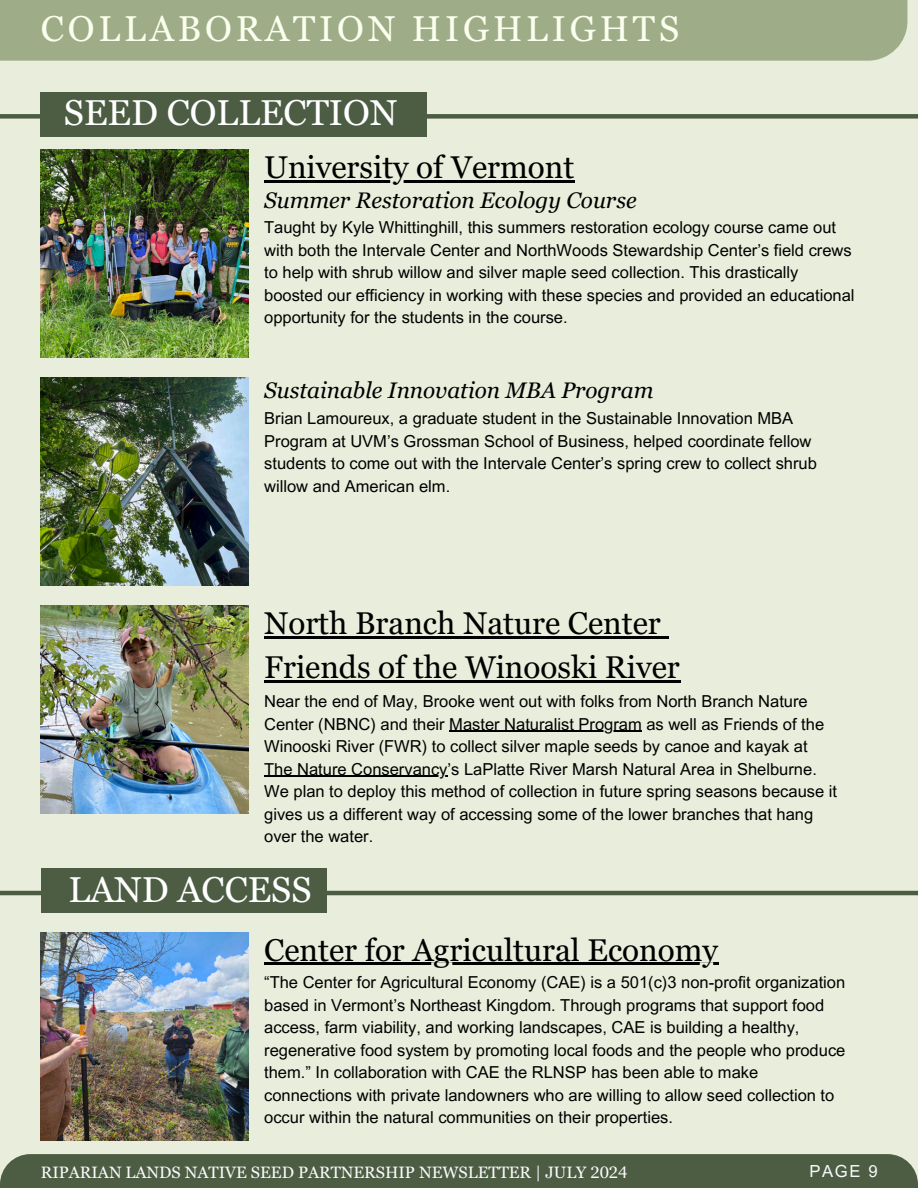
<style>
.page{position:relative;width:918px;height:1188px;background:#e9eddb}
.page>*{position:absolute;margin:0;border:0;box-sizing:border-box;transform-origin:0 0}
.t1{font:36px "Georgia Pro";color:#fff}
.t2{font:36px "Georgia Pro";letter-spacing:.11em;color:#fbffed}
.t3{font:31.5px/43.8px "Georgia Pro";color:#000}
.t4{font:italic 22.5px "Georgia Pro";color:#000}
.t5{font:16.65px "Arial MT Pro";color:#f9f9f9}
.t6{font:16.5px/22.5px "Arial MT Pro";color:#000}
.t7{font:16.5px "Georgia Pro";color:#f9f9f9}
</style>
<div class="page">
<div style="left:0;top:0;width:907px;height:61px;background:#9eac88"></div>
<img style="left:41px;top:932px;width:208px;height:208px">
<div style="left:0;top:1154px;width:918px;height:34px;background:#4c5d44"></div>
<hr style="left:264px;top:963px;width:454px;height:2px;background:#000">
<hr style="left:0;top:891px;width:918px;height:4px;background:#4c5d44">
<div style="left:41px;top:868px;width:286px;height:45px;background:#4c5d44"></div>
<div style="left:0;top:114px;width:918px;height:5px;background:#4c5d44"></div>
<div style="left:41px;top:92px;width:386px;height:44px;background:#4c5d44"></div>
<img style="left:41px;top:150px;width:208px;height:208px">
<img style="left:41px;top:605px;width:208px;height:208px">
<hr style="left:264px;top:180px;width:311px;height:3px;background:#000">
<hr style="left:264px;top:636px;width:397px;height:2px;background:#000">
<svg style="left:661px;top:636px;width:8px;height:2px"></svg>
<hr style="left:264px;top:680px;width:416px;height:2px;background:#000">
<hr style="left:449px;top:731px;width:193px;height:1px;background:#000">
<hr style="left:264px;top:776px;width:183px;height:1px;background:#000">
<img style="left:41px;top:378px;width:208px;height:207px">
<p class="t2" style="left:41px;top:8px;width:640px">COLLABORATION HIGHLIGHTS</p>
<p class="t1" style="left:64px;top:92px;width:335px">SEED COLLECTION</p>
<h2 class="t3" style="left:264px;top:145px;width:312px">University of Vermont</h2>
<p class="t6" style="left:264px;top:218px;width:592px">Taught by Kyle Whittinghill, this summers restoration ecology course came out with both the Intervale Center and NorthWoods Stewardship Center’s field crews to help with shrub willow and silver maple seed collection. This drastically boosted our efficiency in working with these species and provided an educational opportunity for the students in the course.</p>
<h5 class="t4" style="left:264px;top:187px;width:374px">Summer Restoration Ecology Course</h5>
<h5 class="t4" style="left:264px;top:377px;width:391px">Sustainable Innovation MBA Program</h5>
<p class="t6" style="left:264px;top:409px;width:554px">Brian Lamoureux, a graduate student in the Sustainable Innovation MBA Program at UVM’s Grossman School of Business, helped coordinate fellow students to come out with the Intervale Center’s spring crew to collect shrub willow and American elm.</p>
<h1 class="t3" style="left:264px;top:601px;width:417px">North Branch Nature Center<br>Friends of the Winooski River</h1>
<p class="t6" style="left:264px;top:692px;width:561px">Near the end of May, Brooke went out with folks from North Branch Nature<br>Center (NBNC) and their Master Naturalist Program as well as Friends of the</p>
<h2 class="t6" style="left:264px;top:737px;width:545px">Winooski River (FWR) to collect silver maple seeds by canoe and kayak at</h2>
<p class="t6" style="left:264px;top:760px;width:574px">The Nature Conservancy’s LaPlatte River Marsh Natural Area in Shelburne.<br>We plan to deploy this method of collection in future spring seasons because it gives us a different way of accessing some of the lower branches that hang over the water.</p>
<h3 class="t1" style="left:68px;top:869px;width:245px">LAND ACCESS</h3>
<h2 class="t3" style="left:264px;top:928px;width:455px">Center for Agricultural Economy</h2>
<p class="t6" style="left:264px;top:973px;width:583px">“The Center for Agricultural Economy (CAE) is a 501(c)3 non-profit organization based in Vermont’s Northeast Kingdom. Through programs that support food access, farm viability, and working landscapes, CAE is building a healthy, regenerative food system by promoting local foods and the people who produce them.” In collaboration with CAE the RLNSP has been able to make connections with private landowners who are willing to allow seed collection to occur within the natural communities on their properties.</p>
<h1 class="t7" style="left:41px;top:1163px;width:588px">RIPARIAN LANDS NATIVE SEED PARTNERSHIP NEWSLETTER | JULY 2024</h1>
<p class="t5" style="left:809px;top:1165px;width:70px">PAGE 9</p>
</div>
